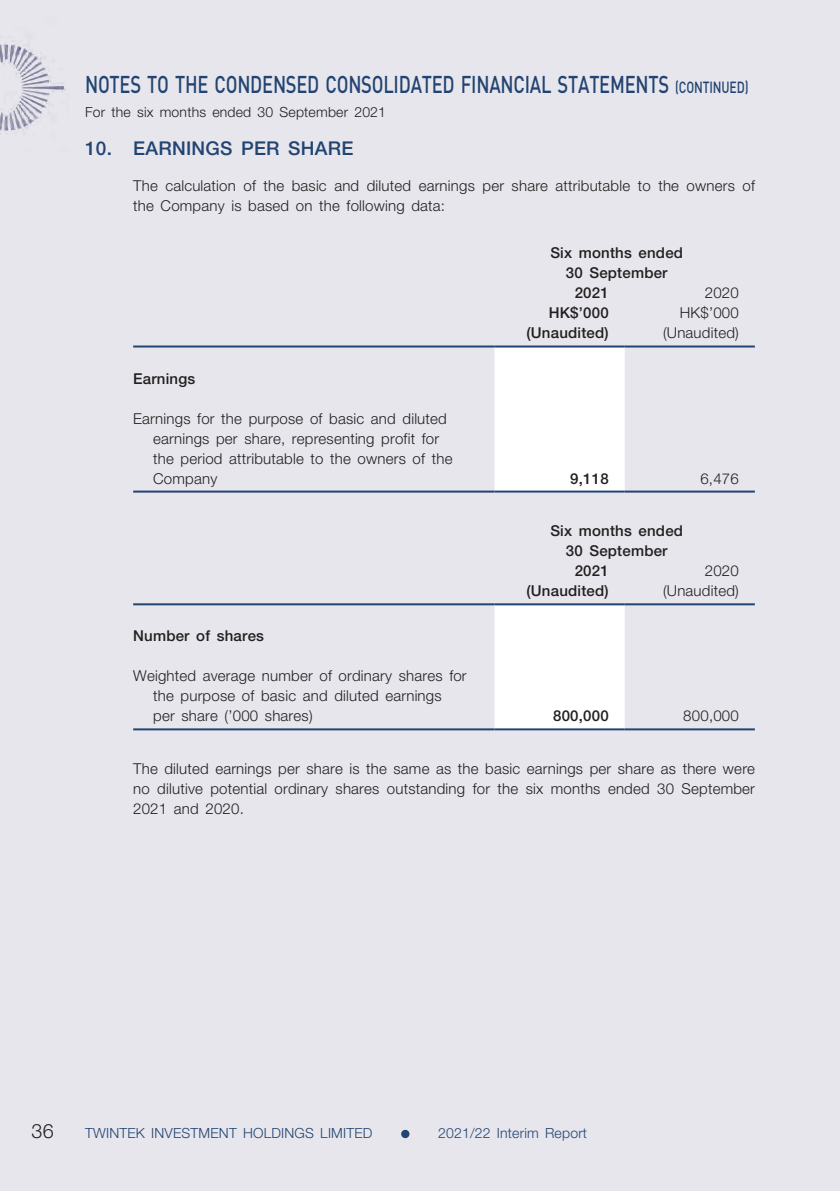
<style>
.page{position:relative;width:840px;height:1191px;background:#fff}
.page>*{position:absolute;margin:0;border:0;box-sizing:border-box;transform-origin:0 0}
.t1{font:500 24px "DIN Pro";letter-spacing:-.015em;color:#224472;scale:.76 1}
.t2{font:300 19.8px "Helvetica Neue LT Std";color:#231f20}
._17_H1__Note{font:500 19px "Helvetica Neue LT Std";letter-spacing:.015em;color:#224472}
._26___P2__Note{font:300 15px/20px "Helvetica Neue LT Std";letter-spacing:.015em;color:#231f20}
._29_Table_Stub__Note{font:300 15px/20px "Helvetica Neue LT Std";letter-spacing:.015em;color:#231f20}
._02_Note_Text{font:500 15px/20px "Helvetica Neue LT Std";letter-spacing:.015em;color:#231f20;text-align:center}
._02_Note_Text-2{font:300 15px "Helvetica Neue LT Std";letter-spacing:.015em;color:#231f20}
._29_Table_Stub__Note-2{font:500 15px "Helvetica Neue LT Std";letter-spacing:.015em;color:#231f20}
.t3{font:300 14px "Helvetica Neue LT Std";letter-spacing:.015em;color:#224472}
.t4{font:300 14px "Helvetica Neue LT Std";letter-spacing:.015em;color:#231f20}
.s1{font-size:16px}
</style>
<div class="page">
<div style="left:0;top:0;width:838px;height:1191px;background:#e7e6ec"></div>
<img style="left:0;top:41px;width:66px;height:93px">
<div style="left:401px;top:1129px;width:8px;height:9px;background:#224472;border-radius:50%"></div>
<div style="left:494px;top:347px;width:130px;height:143px;background:#fff"></div>
<hr style="left:133px;top:345px;width:361px;height:2px;background:#224472">
<hr style="left:494px;top:345px;width:130px;height:2px;background:#224472">
<hr style="left:624px;top:345px;width:130px;height:2px;background:#224472">
<hr style="left:133px;top:490px;width:361px;height:2px;background:#224472">
<hr style="left:494px;top:490px;width:130px;height:2px;background:#224472">
<hr style="left:624px;top:490px;width:130px;height:2px;background:#224472">
<div style="left:494px;top:605px;width:130px;height:123px;background:#fff"></div>
<hr style="left:133px;top:603px;width:361px;height:2px;background:#224472">
<hr style="left:494px;top:603px;width:130px;height:2px;background:#224472">
<hr style="left:624px;top:603px;width:130px;height:2px;background:#224472">
<hr style="left:133px;top:728px;width:361px;height:2px;background:#224472">
<hr style="left:494px;top:728px;width:130px;height:2px;background:#224472">
<hr style="left:624px;top:728px;width:130px;height:2px;background:#224472">
<h1 class="t1" style="left:85px;top:68px;width:874px">NOTES TO THE CONDENSED CONSOLIDATED FINANCIAL STATEMENTS <span class="s1">(CONTINUED)</span></h1>
<p class="t4" style="left:85px;top:103px;width:302px">For the six months ended 30 September 2021</p>
<p class="_17_H1__Note" style="left:85px;top:137px;width:269px">10. EARNINGS PER SHARE</p>
<p class="_26___P2__Note" style="left:133px;top:175px;width:623px">The calculation of the basic and diluted earnings per share attributable to the owners of the Company is based on the following data:</p>
<p class="_02_Note_Text" style="left:550px;top:243px;width:134px">Six months ended<br>30 September</p>
<p class="_02_Note_Text" style="left:574px;top:283px;width:35px">2021</p>
<p class="_02_Note_Text-2" style="left:704px;top:284px;width:35px">2020</p>
<p class="_02_Note_Text" style="left:548px;top:303px;width:61px">HK$’000</p>
<p class="_02_Note_Text-2" style="left:679px;top:304px;width:61px">HK$’000</p>
<p class="_02_Note_Text" style="left:526px;top:323px;width:84px">(Unaudited)</p>
<p class="_02_Note_Text-2" style="left:662px;top:324px;width:77px">(Unaudited)</p>
<p class="_29_Table_Stub__Note-2" style="left:133px;top:369px;width:64px">Earnings</p>
<p class="_29_Table_Stub__Note" style="left:153px;top:408px;width:300px;text-indent:-20px">Earnings for the purpose of basic and diluted earnings per share, representing profit for the period attributable to the owners of the Company</p>
<p class="_02_Note_Text" style="left:570px;top:468px;width:40px">9,118</p>
<p class="_02_Note_Text-2" style="left:700px;top:469px;width:40px">6,476</p>
<p class="_02_Note_Text" style="left:550px;top:521px;width:134px">Six months ended<br>30 September</p>
<p class="_02_Note_Text" style="left:574px;top:561px;width:35px">2021</p>
<p class="_02_Note_Text-2" style="left:704px;top:562px;width:35px">2020</p>
<p class="_02_Note_Text" style="left:526px;top:581px;width:84px">(Unaudited)</p>
<p class="_02_Note_Text-2" style="left:662px;top:582px;width:77px">(Unaudited)</p>
<p class="_29_Table_Stub__Note-2" style="left:133px;top:627px;width:132px">Number of shares</p>
<p class="_29_Table_Stub__Note" style="left:153px;top:665px;width:315px;text-indent:-20px">Weighted average number of ordinary shares for the purpose of basic and diluted earnings per share (’000 shares)</p>
<p class="_02_Note_Text" style="left:553px;top:706px;width:57px">800,000</p>
<p class="_02_Note_Text-2" style="left:683px;top:707px;width:57px">800,000</p>
<p class="_26___P2__Note" style="left:133px;top:758px;width:623px;text-align:justify">The diluted earnings per share is the same as the basic earnings per share as there were no dilutive potential ordinary shares outstanding for the six months ended 30 September 2021 and 2020.</p>
<h2 class="t2" style="left:31px;top:1119px;width:24px">36</h2>
<p class="t3" style="left:85px;top:1124px;width:289px">TWINTEK INVESTMENT HOLDINGS LIMITED</p>
<p class="t3" style="left:438px;top:1124px;width:150px">2021/22 Interim Report</p>
</div>
